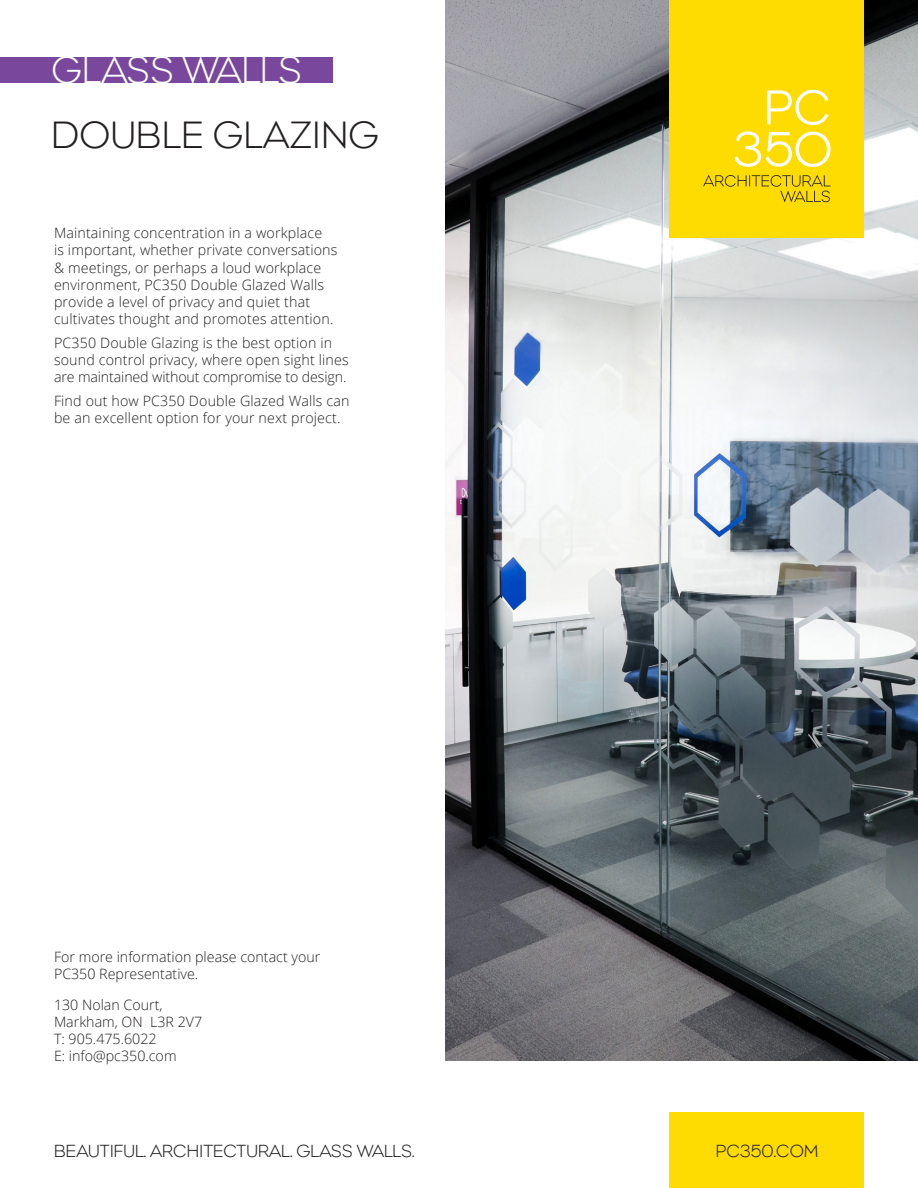
<style>
.page{position:relative;width:918px;height:1188px;background:#fff}
.page>*{position:absolute;margin:0;border:0;box-sizing:border-box;transform-origin:0 0}
.t1{font:300 39px "Eagle Alternate";letter-spacing:.005em;color:#231f20}
.t2{font:300 39px "Eagle Alternate";letter-spacing:-.01em;color:#fff}
.t3{font:300 18px "Eagle Alternate";color:#231f20}
.t4{font:300 14.25px/17.1px "Open Sans";letter-spacing:.01em;color:#231f20}
</style>
<div class="page">
<div style="left:0;top:57px;width:333px;height:25px;background:#79479c"></div>
<div style="left:670px;top:1112px;width:194px;height:76px;background:#ffdc01"></div>
<img style="left:446px;top:0;width:472px;height:1061px">
<div style="left:670px;top:0;width:194px;height:238px;background:#ffdc01"></div>
<svg style="left:767px;top:90px;width:61px;height:35px"></svg>
<svg style="left:735px;top:131px;width:96px;height:36px"></svg>
<svg style="left:703px;top:175px;width:128px;height:27px"></svg>
<h1 class="t2" style="left:52px;top:48px;width:252px">GLASS WALLS</h1>
<h1 class="t1" style="left:52px;top:113px;width:329px">DOUBLE GLAZING</h1>
<p class="t4" style="left:54px;top:224px;width:285px">Maintaining concentration in a workplace<br>is important, whether private conversations &amp; meetings, or perhaps a loud workplace environment, PC350 Double Glazed Walls provide a level of privacy and quiet that cultivates thought and promotes attention.</p>
<p class="t4" style="left:54px;top:334px;width:296px">PC350 Double Glazing is the best option in sound control privacy, where open sight lines are maintained without compromise to design.</p>
<p class="t4" style="left:54px;top:392px;width:297px">Find out how PC350 Double Glazed Walls can be an excellent option for your next project.</p>
<p class="t4" style="left:54px;top:948px;width:268px">For more information please contact your<br>PC350 Representative.</p>
<p class="t4" style="left:54px;top:996px;width:150px">130 Nolan Court,<br>Markham, ON L3R 2V7<br>T: 905.475.6022<br>E: info@pc350.com</p>
<p class="t3" style="left:54px;top:1141px;width:362px">BEAUTIFUL. ARCHITECTURAL. GLASS WALLS.</p>
<p class="t3" style="left:716px;top:1141px;width:104px">PC350.COM</p>
</div>
